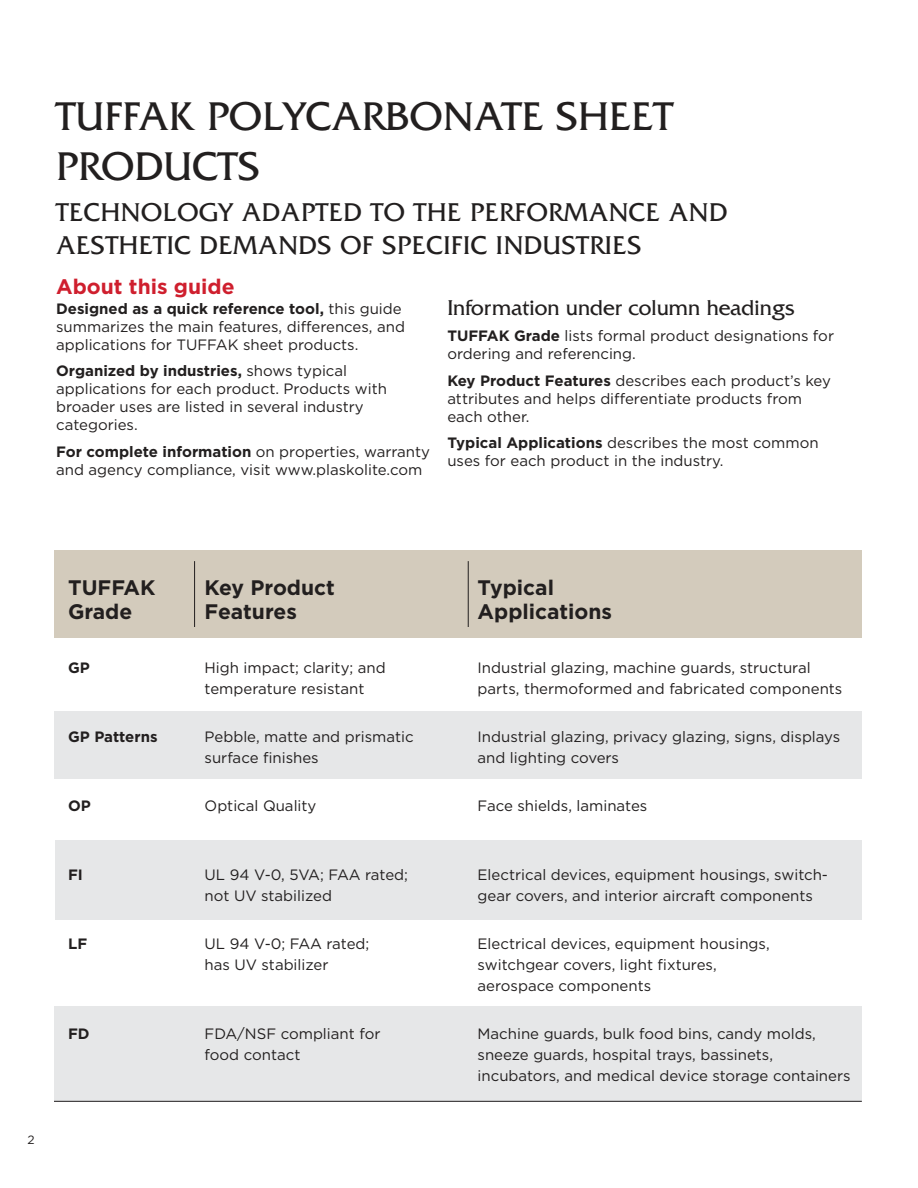
<style>
.page{position:relative;width:918px;height:1188px;background:#fff}
.page>*{position:absolute;margin:0;border:0;box-sizing:border-box;transform-origin:0 0}
.t1{font:42px/50.4px "Friz Quadrata Std";letter-spacing:.01em;color:#221f1f}
.t2{font:27px/32.4px "Friz Quadrata Std";letter-spacing:.025em;color:#221f1f}
.t3{font:22.5px "Friz Quadrata Std";color:#221f1f}
.t4{font:700 21px "Gotham";color:#221f1f}
.t5{font:700 21px "Gotham";color:#cf1f2e}
.t6{font:15px/18px "Gotham";color:#221f1f}
.t7{font:700 15px "Gotham";color:#221f1f}
.t8{font:12px "Gotham";color:#221f1f}
.s1{font-weight:700}
</style>
<div class="page">
<div style="left:55px;top:550px;width:807px;height:88px;background:#d3cbbc"></div>
<hr style="left:194px;top:561px;width:1px;height:66px;background:#221f1f">
<hr style="left:468px;top:561px;width:1px;height:66px;background:#221f1f">
<div style="left:54px;top:711px;width:808px;height:68px;background:#e6e7e8"></div>
<div style="left:55px;top:840px;width:807px;height:80px;background:#e6e7e8"></div>
<div style="left:55px;top:1006px;width:807px;height:95px;background:#e6e7e8"></div>
<hr style="left:54px;top:1101px;width:808px;height:1px;background:#221f1f">
<h1 class="t1" style="left:56px;top:95px;width:618px">TUFFAK POLYCARBONATE SHEET<br>PRODUCTS</h1>
<h2 class="t2" style="left:56px;top:199px;width:673px">TECHNOLOGY ADAPTED TO THE PERFORMANCE AND<br>AESTHETIC DEMANDS OF SPECIFIC INDUSTRIES</h2>
<h3 class="t5" style="left:56px;top:278px;width:180px">About this guide</h3>
<p class="t6" style="left:56px;top:300px;width:350px"><span class="s1">Designed as a quick reference tool,</span> this guide summarizes the main features, differences, and applications for TUFFAK sheet products.</p>
<p class="t6" style="left:56px;top:363px;width:332px"><span class="s1">Organized by industries,</span> shows typical applications for each product. Products with broader uses are listed in several industry categories.</p>
<p class="t6" style="left:56px;top:443px;width:375px"><span class="s1">For complete information</span> on properties, warranty and agency compliance, visit www.plaskolite.com</p>
<h3 class="t3" style="left:447px;top:299px;width:349px">Information under column headings</h3>
<p class="t6" style="left:447px;top:328px;width:388px"><span class="s1">TUFFAK Grade</span> lists formal product designations for ordering and referencing.</p>
<p class="t6" style="left:447px;top:372px;width:385px"><span class="s1">Key Product Features</span> describes each product’s key attributes and helps differentiate products from each other.</p>
<p class="t6" style="left:447px;top:435px;width:373px"><span class="s1">Typical Applications</span> describes the most common uses for each product in the industry.</p>
<p class="t8" style="left:27px;top:1134px;width:9px">2</p>
<h3 class="t4" style="left:68px;top:579px;width:89px">TUFFAK</h3>
<h3 class="t4" style="left:205px;top:579px;width:132px">Key Product</h3>
<h3 class="t4" style="left:478px;top:579px;width:78px">Typical</h3>
<h3 class="t4" style="left:68px;top:603px;width:66px">Grade</h3>
<h3 class="t4" style="left:205px;top:603px;width:94px">Features</h3>
<h3 class="t4" style="left:478px;top:603px;width:136px">Applications</h3>
<p class="t7" style="left:68px;top:662px;width:23px">GP</p>
<p class="t6" style="left:205px;top:660px;width:183px">High impact; clarity; and</p>
<p class="t6" style="left:478px;top:660px;width:335px">Industrial glazing, machine guards, structural</p>
<p class="t6" style="left:205px;top:681px;width:161px">temperature resistant</p>
<p class="t6" style="left:478px;top:681px;width:366px">parts, thermoformed and fabricated components</p>
<p class="t7" style="left:68px;top:731px;width:91px">GP Patterns</p>
<p class="t6" style="left:205px;top:729px;width:211px">Pebble, matte and prismatic</p>
<p class="t6" style="left:478px;top:729px;width:364px">Industrial glazing, privacy glazing, signs, displays</p>
<p class="t6" style="left:205px;top:750px;width:116px">surface finishes</p>
<p class="t6" style="left:478px;top:750px;width:143px">and lighting covers</p>
<p class="t7" style="left:68px;top:800px;width:24px">OP</p>
<p class="t6" style="left:205px;top:798px;width:113px">Optical Quality</p>
<p class="t6" style="left:478px;top:798px;width:171px">Face shields, laminates</p>
<p class="t7" style="left:68px;top:869px;width:16px">FI</p>
<p class="t6" style="left:205px;top:867px;width:205px">UL 94 V-0, 5VA; FAA rated;</p>
<p class="t6" style="left:478px;top:867px;width:352px">Electrical devices, equipment housings, switch-</p>
<p class="t6" style="left:205px;top:888px;width:129px">not UV stabilized</p>
<p class="t6" style="left:478px;top:888px;width:337px">gear covers, and interior aircraft components</p>
<p class="t7" style="left:68px;top:938px;width:21px">LF</p>
<p class="t6" style="left:205px;top:936px;width:166px">UL 94 V-0; FAA rated;</p>
<p class="t6" style="left:478px;top:936px;width:294px">Electrical devices, equipment housings,</p>
<p class="t6" style="left:205px;top:957px;width:125px">has UV stabilizer</p>
<p class="t6" style="left:478px;top:955px;width:241px;line-height:21px">switchgear covers, light fixtures, aerospace components</p>
<p class="t7" style="left:68px;top:1028px;width:23px">FD</p>
<p class="t6" style="left:205px;top:1026px;width:177px">FDA/NSF compliant for</p>
<p class="t6" style="left:478px;top:1026px;width:340px">Machine guards, bulk food bins, candy molds,</p>
<p class="t6" style="left:205px;top:1047px;width:97px">food contact</p>
<p class="t6" style="left:478px;top:1045px;width:375px;line-height:21px">sneeze guards, hospital trays, bassinets, incubators, and medical device storage containers</p>
</div>
